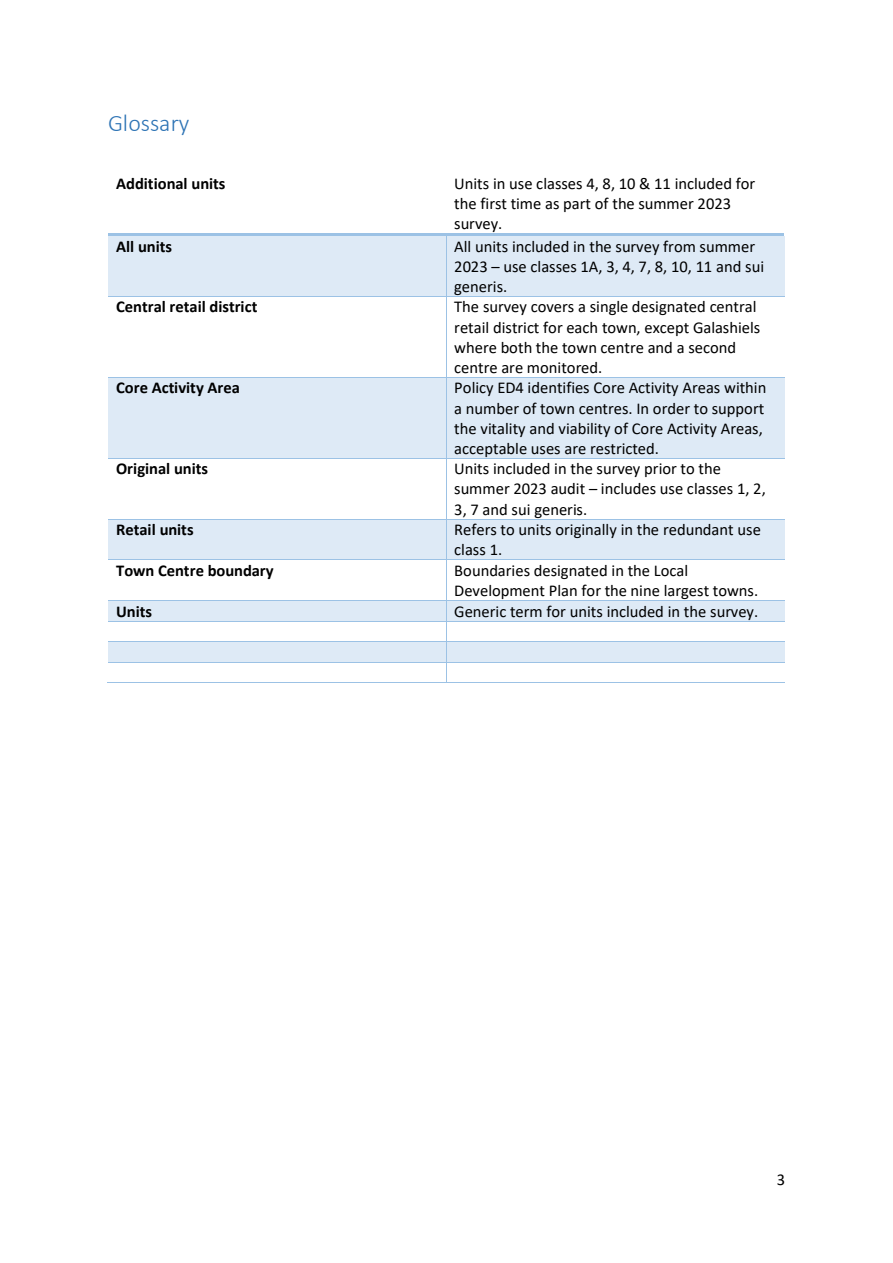
<style>
.page{position:relative;width:893px;height:1263px;background:#fff}
.page>*{position:absolute;margin:0;border:0;box-sizing:border-box;transform-origin:0 0}
.t1{font:300 24px "Calibri";color:#2e74b5}
.t2{font:16.5px/20.1px "Calibri";color:#000}
.t3{font:700 16.5px "Calibri";color:#000}
</style>
<div class="page">
<div style="left:108px;top:236px;width:338px;height:60px;background:#deeaf6"></div>
<div style="left:446px;top:236px;width:338px;height:60px;background:#deeaf6"></div>
<hr style="left:108px;top:234px;width:338px;height:2px;background:#9cc2e5">
<hr style="left:448px;top:234px;width:336px;height:2px;background:#9cc2e5">
<hr style="left:446px;top:236px;width:1px;height:60px;background:#9cc2e5">
<hr style="left:108px;top:296px;width:338px;height:1px;background:#9cc2e5">
<hr style="left:446px;top:296px;width:338px;height:1px;background:#9cc2e5">
<hr style="left:446px;top:297px;width:1px;height:80px;background:#9cc2e5">
<div style="left:108px;top:378px;width:338px;height:80px;background:#deeaf6"></div>
<div style="left:446px;top:378px;width:338px;height:80px;background:#deeaf6"></div>
<hr style="left:108px;top:377px;width:338px;height:1px;background:#9cc2e5">
<hr style="left:446px;top:377px;width:338px;height:1px;background:#9cc2e5">
<hr style="left:446px;top:378px;width:1px;height:80px;background:#9cc2e5">
<hr style="left:108px;top:458px;width:338px;height:1px;background:#9cc2e5">
<hr style="left:446px;top:458px;width:338px;height:1px;background:#9cc2e5">
<hr style="left:446px;top:459px;width:1px;height:60px;background:#9cc2e5">
<div style="left:108px;top:519px;width:338px;height:41px;background:#deeaf6"></div>
<div style="left:446px;top:519px;width:338px;height:41px;background:#deeaf6"></div>
<hr style="left:108px;top:519px;width:338px;height:1px;background:#9cc2e5">
<hr style="left:446px;top:519px;width:338px;height:1px;background:#9cc2e5">
<hr style="left:446px;top:519px;width:1px;height:41px;background:#9cc2e5">
<hr style="left:108px;top:560px;width:338px;height:1px;background:#9cc2e5">
<hr style="left:446px;top:560px;width:338px;height:1px;background:#9cc2e5">
<hr style="left:446px;top:560px;width:1px;height:40px;background:#9cc2e5">
<div style="left:108px;top:601px;width:338px;height:20px;background:#deeaf6"></div>
<div style="left:446px;top:601px;width:338px;height:20px;background:#deeaf6"></div>
<hr style="left:108px;top:600px;width:338px;height:1px;background:#9cc2e5">
<hr style="left:446px;top:600px;width:338px;height:1px;background:#9cc2e5">
<hr style="left:108px;top:621px;width:338px;height:1px;background:#9cc2e5">
<hr style="left:446px;top:621px;width:338px;height:1px;background:#9cc2e5">
<div style="left:108px;top:642px;width:338px;height:20px;background:#deeaf6"></div>
<div style="left:446px;top:642px;width:338px;height:20px;background:#deeaf6"></div>
<hr style="left:108px;top:642px;width:338px;height:1px;background:#9cc2e5">
<hr style="left:446px;top:642px;width:338px;height:1px;background:#9cc2e5">
<hr style="left:108px;top:662px;width:338px;height:1px;background:#9cc2e5">
<hr style="left:446px;top:662px;width:338px;height:1px;background:#9cc2e5">
<hr style="left:107px;top:683px;width:339px;height:1px;background:#9cc2e5">
<svg style="left:446px;top:601px;width:1px;height:82px"></svg>
<hr style="left:446px;top:683px;width:338px;height:1px;background:#9cc2e5">
<h1 class="t1" style="left:108px;top:108px;width:83px">Glossary</h1>
<p class="t3" style="left:116px;top:173px;width:111px">Additional units</p>
<p class="t2" style="left:454px;top:173px;width:303px">Units in use classes 4, 8, 10 &amp; 11 included for the first time as part of the summer 2023 survey.</p>
<p class="t3" style="left:116px;top:236px;width:58px">All units</p>
<p class="t2" style="left:454px;top:236px;width:311px">All units included in the survey from summer<br>2023 – use classes 1A, 3, 4, 7, 8, 10, 11 and sui generis.</p>
<p class="t3" style="left:116px;top:297px;width:143px">Central retail district</p>
<p class="t2" style="left:454px;top:297px;width:308px">The survey covers a single designated central retail district for each town, except Galashiels where both the town centre and a second centre are monitored.</p>
<p class="t3" style="left:116px;top:378px;width:125px">Core Activity Area</p>
<p class="t2" style="left:454px;top:378px;width:314px">Policy ED4 identifies Core Activity Areas within a number of town centres. In order to support the vitality and viability of Core Activity Areas, acceptable uses are restricted.</p>
<p class="t3" style="left:116px;top:459px;width:93px">Original units</p>
<p class="t2" style="left:454px;top:459px;width:313px">Units included in the survey prior to the summer 2023 audit – includes use classes 1, 2,<br>3, 7 and sui generis.</p>
<p class="t3" style="left:116px;top:519px;width:79px">Retail units</p>
<p class="t2" style="left:454px;top:519px;width:308px">Refers to units originally in the redundant use class 1.</p>
<p class="t3" style="left:116px;top:560px;width:159px">Town Centre boundary</p>
<p class="t2" style="left:454px;top:560px;width:305px">Boundaries designated in the Local<br>Development Plan for the nine largest towns.</p>
<p class="t3" style="left:116px;top:601px;width:38px">Units</p>
<p class="t2" style="left:454px;top:601px;width:306px">Generic term for units included in the survey.</p>
<p class="t2" style="left:777px;top:1169px;width:10px">3</p>
</div>
